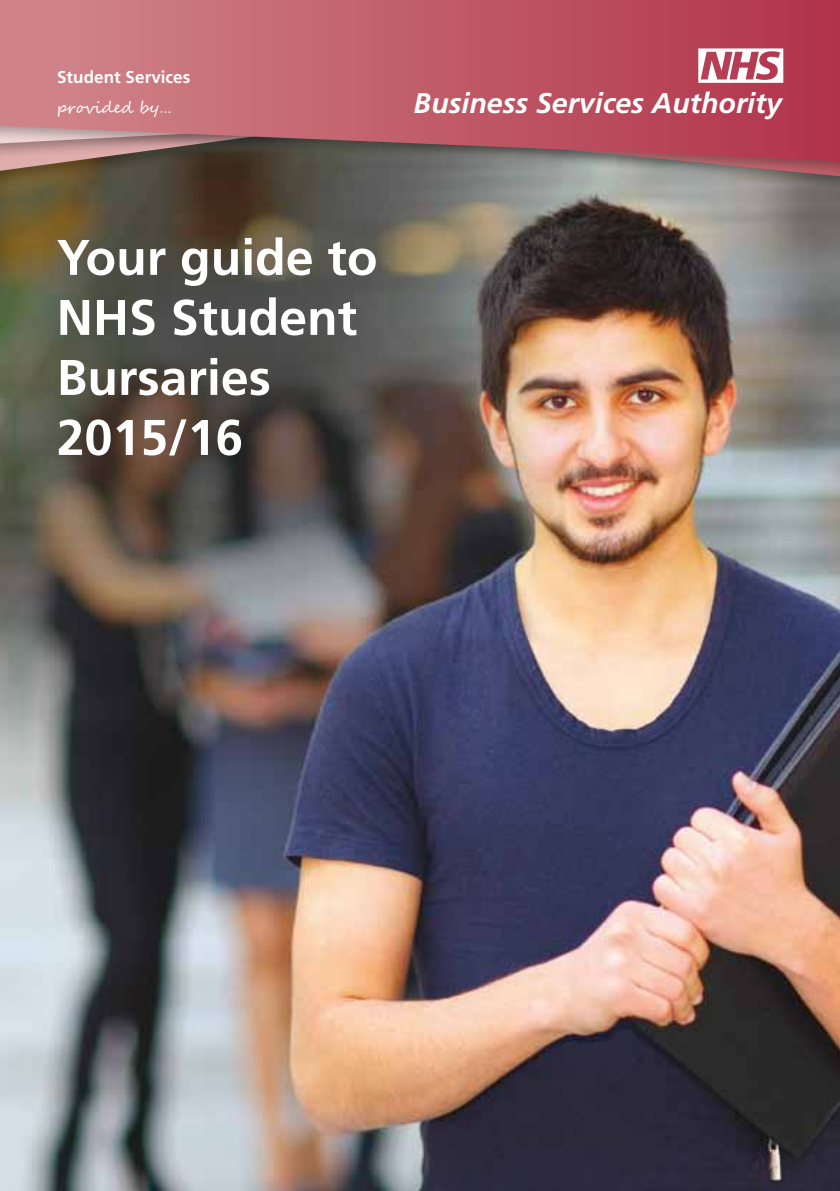
<style>
.page{position:relative;width:840px;height:1191px;background:#fff}
.page>*{position:absolute;margin:0;border:0;box-sizing:border-box;transform-origin:0 0}
.t1{font:700 50px/60px "Frutiger LT Std";color:#fff}
.t2{font:italic 700 28.6px "Frutiger LT Std";color:#fff}
.t3{font:700 17.2px "Frutiger LT Std";color:#fff}
.t4{font:15.6px "Segoe Script";color:#fff}
</style>
<div class="page">
<img style="left:0;top:194px;width:839px;height:997px">
<div style="left:0;top:68px;width:839px;height:126px;background:#000;opacity:.3"></div>
<div style="left:0;top:45px;width:700px;height:143px;background:#000;opacity:.3"></div>
<div style="left:0;top:0;width:839px;height:178px;background:#000;opacity:.3"></div>
<svg style="left:0;top:0;width:839px;height:161px;background:#b95e69"></svg>
<svg style="left:698px;top:48px;width:84px;height:35px"></svg>
<p class="t3" style="left:57px;top:67px;width:135px">Student Services</p>
<p class="t4" style="left:57px;top:95px;width:116px">provided by…</p>
<p class="t2" style="left:413px;top:86px;width:369px">Business Services Authority</p>
<p class="t1" style="left:57px;top:228px;width:322px">Your guide to<br>NHS Student<br>Bursaries<br>2015/16</p>
</div>
